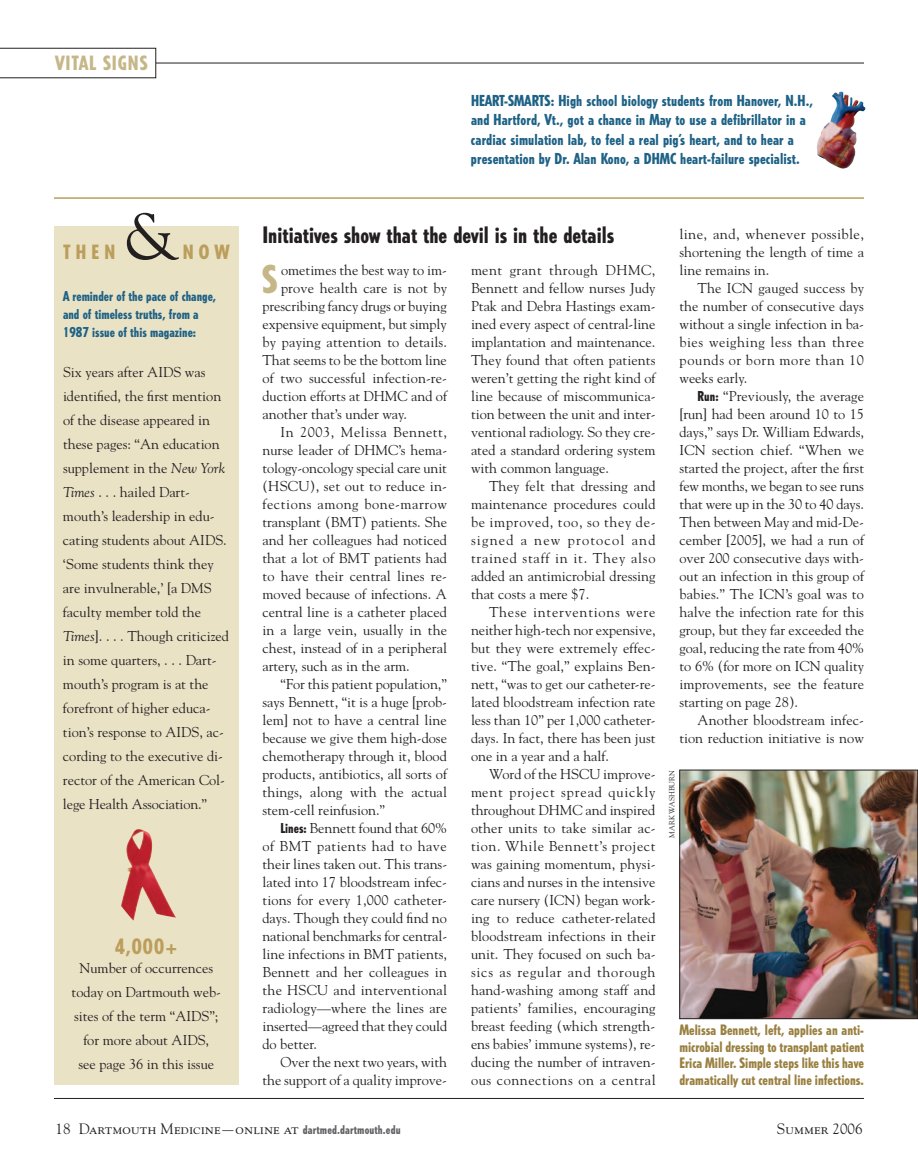
<style>
.page{position:relative;width:918px;height:1175px;background:#fff}
.page>*{position:absolute;margin:0;border:0;box-sizing:border-box;transform-origin:0 0}
.t1{font:66px "Goudy";color:#231f20}
.t2{font:800 condensed 37.95px "Tempo";color:#c5b787}
.t3{font:800 condensed 22.5px "Tempo";color:#231f20}
.t4{font:800 condensed 21px "Tempo";color:#bb9e5c}
.t5{font:800 condensed 19.5px "Tempo";letter-spacing:.05em;color:#c5b787}
.t6{font:800 condensed 19.5px "Tempo";letter-spacing:.27em;color:#bb9e5c}
.t7{font:800 condensed 15px/19.5px "Tempo";letter-spacing:.005em;color:#1e6286}
.t8{font:15px "Goudy SC";color:#231f20}
.t9{font:14.25px/18px "Goudy";color:#231f20;text-align:justify}
.t10{font:800 condensed 14.25px/16.5px "Tempo";color:#9a8040;text-align:justify}
.t11{font:14.25px "Goudy";letter-spacing:.035em;color:#231f20}
.t12{font:14.25px "Goudy";letter-spacing:.04em;color:#231f20}
.t13{font:14.25px "Goudy";letter-spacing:.02em;color:#231f20}
.t14{font:800 condensed 13.5px/18px "Tempo";color:#1e6286}
.t15{font:7.5px "Goudy";color:#231f20}
.s1{font-style:italic}
.s2{font-family:"Tempo";font-weight:800;font-stretch:condensed;font-size:13.5px}
.s3{font-family:"Goudy"}
.s4{font-family:"Tempo";font-weight:800;font-stretch:condensed;font-size:12px;color:#636366}
</style>
<div class="page">
<hr style="left:54px;top:1098px;width:810px;height:1px;background:#231f20">
<hr style="left:54px;top:197px;width:810px;height:2px;background:#bb9e5c">
<hr style="left:156px;top:63px;width:708px;height:1px;background:#231f20">
<svg style="left:0;top:48px;width:156px;height:30px"></svg>
<img style="left:816px;top:91px;width:50px;height:78px">
<div style="left:54px;top:226px;width:184px;height:858px;background:#eae2c5"></div>
<img style="left:121px;top:829px;width:55px;height:92px">
<img style="left:681px;top:771px;width:235px;height:245px">
<div style="left:679px;top:769px;width:239px;height:249px;border:1px solid #231f20"></div>
<h3 class="t5" style="left:56px;top:55px;width:94px">VITAL SIGNS</h3>
<h3 class="t6" style="left:63px;top:245px;width:54px">THEN</h3>
<h1 class="t1" style="left:124px;top:198px;width:56px">&amp;</h1>
<h3 class="t6" style="left:183px;top:245px;width:48px">NOW</h3>
<p class="t14" style="left:63px;top:288px;width:155px">A reminder of the pace of change, and of timeless truths, from a<br>1987 issue of this magazine:</p>
<p class="t9" style="left:63px;top:360px;width:168px;line-height:24px;text-align:left">Six years after AIDS was identified, the first mention of the disease appeared in these pages: “An education supplement in the <span class="s1">New York<br>Times</span> . . . hailed Dart&shy;mouth’s leadership in edu&shy;cating students about AIDS. ‘Some students think they are invulnerable,’ [a DMS faculty member told the<br><span class="s1">Times</span>]. . . . Though criticized in some quarters, . . . Dart&shy;mouth’s program is at the forefront of higher educa&shy;tion’s response to AIDS, ac&shy;cording to the executive di&shy;rector of the American Col&shy;lege Health Association.”</p>
<h3 class="t4" style="left:115px;top:938px;width:65px">4,000+</h3>
<p class="t9" style="left:72px;top:955px;width:151px;line-height:24px;text-align:center">Number of occurrences today on Dartmouth web&shy;sites of the term “AIDS”; for more about AIDS,<br>see page 36 in this issue</p>
<p class="t7" style="left:471px;top:91px;width:344px">HEART-SMARTS: High school biology students from Hanover, N.H., and Hartford, Vt., got a chance in May to use a defibrillator in a cardiac simulation lab, to feel a real pig’s heart, and to hear a presentation by Dr. Alan Kono, a DHMC heart-failure specialist.</p>
<h3 class="t3" style="left:262px;top:226px;width:353px">Initiatives show that the devil is in the details</h3>
<h2 class="t2" style="left:262px;top:264px;width:17px">S</h2>
<p class="t9" style="left:281px;top:261px;width:167px">ometimes the best way to im-</p>
<p class="t9" style="left:281px;top:279px;width:167px">prove health care is not by</p>
<p class="t9" style="left:263px;top:297px;width:186px">prescribing fancy drugs or buying</p>
<p class="t9" style="left:263px;top:315px;width:186px">expensive equipment, but simply</p>
<p class="t9" style="left:263px;top:333px;width:186px">by paying attention to details.</p>
<p class="t9" style="left:263px;top:351px;width:186px">That seems to be the bottom line</p>
<p class="t9" style="left:263px;top:369px;width:186px">of two successful infection-re-</p>
<p class="t9" style="left:263px;top:387px;width:186px">duction efforts at DHMC and of</p>
<p class="t9" style="left:263px;top:405px;width:146px">another that’s under way.</p>
<p class="t11" style="left:281px;top:423px;width:168px">In 2003, Melissa Bennett,</p>
<p class="t9" style="left:263px;top:441px;width:186px">nurse leader of DHMC’s hema-</p>
<p class="t9" style="left:263px;top:459px;width:186px">tology-oncology special care unit</p>
<p class="t9" style="left:262px;top:477px;width:186px">(HSCU), set out to reduce in-</p>
<p class="t12" style="left:262px;top:495px;width:186px">fections among bone-marrow</p>
<p class="t9" style="left:262px;top:513px;width:186px">transplant (BMT) patients. She</p>
<p class="t9" style="left:262px;top:531px;width:186px">and her colleagues had noticed</p>
<p class="t9" style="left:262px;top:549px;width:186px">that a lot of BMT patients had</p>
<p class="t9" style="left:262px;top:567px;width:186px">to have their central lines re-</p>
<p class="t9" style="left:262px;top:585px;width:186px">moved because of infections. A</p>
<p class="t9" style="left:262px;top:603px;width:186px">central line is a catheter placed</p>
<p class="t9" style="left:262px;top:621px;width:186px">in a large vein, usually in the</p>
<p class="t9" style="left:262px;top:639px;width:186px">chest, instead of in a peripheral</p>
<p class="t9" style="left:262px;top:657px;width:149px">artery, such as in the arm.</p>
<p class="t9" style="left:280px;top:675px;width:168px">“For this patient population,”</p>
<p class="t9" style="left:262px;top:693px;width:186px">says Bennett, “it is a huge [prob-</p>
<p class="t9" style="left:262px;top:711px;width:186px">lem] not to have a central line</p>
<p class="t9" style="left:262px;top:729px;width:186px">because we give them high-dose</p>
<p class="t9" style="left:262px;top:747px;width:186px">chemotherapy through it, blood</p>
<p class="t9" style="left:262px;top:765px;width:186px">products, antibiotics, all sorts of</p>
<p class="t9" style="left:262px;top:783px;width:186px">things, along with the actual</p>
<p class="t9" style="left:262px;top:801px;width:124px">stem-cell reinfusion.”</p>
<p class="t9" style="left:280px;top:819px;width:168px"><span class="s2">Lines:</span> Bennett found that 60%</p>
<p class="t11" style="left:262px;top:837px;width:186px">of BMT patients had to have</p>
<p class="t9" style="left:262px;top:855px;width:186px">their lines taken out. This trans-</p>
<p class="t9" style="left:262px;top:873px;width:186px">lated into 17 bloodstream infec-</p>
<p class="t9" style="left:262px;top:891px;width:186px">tions for every 1,000 catheter-</p>
<p class="t9" style="left:262px;top:909px;width:186px">days. Though they could find no</p>
<p class="t9" style="left:262px;top:927px;width:186px">national benchmarks for central-</p>
<p class="t9" style="left:262px;top:945px;width:186px">line infections in BMT patients,</p>
<p class="t9" style="left:262px;top:963px;width:186px">Bennett and her colleagues in</p>
<p class="t13" style="left:262px;top:981px;width:186px">the HSCU and interventional</p>
<p class="t9" style="left:262px;top:999px;width:186px">radiology—where the lines are</p>
<p class="t9" style="left:262px;top:1017px;width:186px">inserted—agreed that they could</p>
<p class="t9" style="left:262px;top:1035px;width:56px">do better.</p>
<p class="t9" style="left:280px;top:1053px;width:168px">Over the next two years, with</p>
<p class="t9" style="left:262px;top:1071px;width:186px">the support of a quality improve-</p>
<p class="t9" style="left:471px;top:261px;width:186px">ment grant through DHMC, Bennett and fellow nurses Judy Ptak and Debra Hastings exam&shy;ined every aspect of central-line implantation and maintenance.<br>They found that often patients weren’t getting the right kind of line because of miscommunica&shy;tion between the unit and inter&shy;ventional radiology. So they cre&shy;ated a standard ordering system with common language.</p>
<p class="t9" style="left:471px;top:477px;width:186px;text-indent:18px">They felt that dressing and maintenance procedures could be improved, too, so they de&shy;signed a new protocol and trained staff in it. They also added an antimicrobial dressing that costs a mere $7.</p>
<p class="t9" style="left:471px;top:603px;width:186px;text-indent:18px">These interventions were neither high-tech nor expensive, but they were extremely effec&shy;tive. “The goal,” explains Ben&shy;nett, “was to get our catheter-re&shy;lated bloodstream infection rate less than 10” per 1,000 catheter&shy;days. In fact, there has been just one in a year and a half.</p>
<p class="t9" style="left:471px;top:765px;width:186px;text-indent:18px">Word of the HSCU improve&shy;ment project spread quickly throughout DHMC and inspired other units to take similar ac&shy;tion. While Bennett’s project was gaining momentum, physi&shy;cians and nurses in the intensive care nursery (ICN) began work&shy;ing to reduce catheter-related bloodstream infections in their unit. They focused on such ba&shy;sics as regular and thorough hand-washing among staff and patients’ families, encouraging breast feeding (which strength&shy;ens babies’ immune systems), re&shy;ducing the number of intraven&shy;ous connections on a central</p>
<p class="t9" style="left:680px;top:225px;width:186px">line, and, whenever possible, shortening the length of time a line remains in.</p>
<p class="t9" style="left:680px;top:279px;width:186px;text-indent:18px">The ICN gauged success by the number of consecutive days without a single infection in ba&shy;bies weighing less than three pounds or born more than 10 weeks early.</p>
<p class="t9" style="left:680px;top:387px;width:186px;text-indent:18px"><span class="s2">Run:</span> “Previously, the average [run] had been around 10 to 15 days,” says Dr. William Edwards, ICN section chief. “When we started the project, after the first few months, we began to see runs that were up in the 30 to 40 days.<br>Then between May and mid-De&shy;cember [2005], we had a run of over 200 consecutive days with&shy;out an infection in this group of babies.” The ICN’s goal was to halve the infection rate for this group, but they far exceeded the goal, reducing the rate from 40% to 6% (for more on ICN quality improvements, see the feature starting on page 28).</p>
<p class="t9" style="left:680px;top:711px;width:186px;text-align:right">Another bloodstream infec&shy;tion reduction initiative is now</p>
<p class="t15" style="left:668px;top:838px;width:70px;rotate:-90deg">MARK WASHBURN</p>
<p class="t10" style="left:680px;top:1023px;width:186px">Melissa Bennett, left, applies an anti&shy;microbial dressing to transplant patient Erica Miller. Simple steps like this have dramatically cut central line infections.</p>
<p class="t8" style="left:56px;top:1122px;width:347px"><span class="s3">18</span> Dartmouth Medicine—online at <span class="s4">dartmed.dartmouth.edu</span></p>
<p class="t8" style="left:777px;top:1122px;width:87px">Summer <span class="s3">2006</span></p>
</div>
